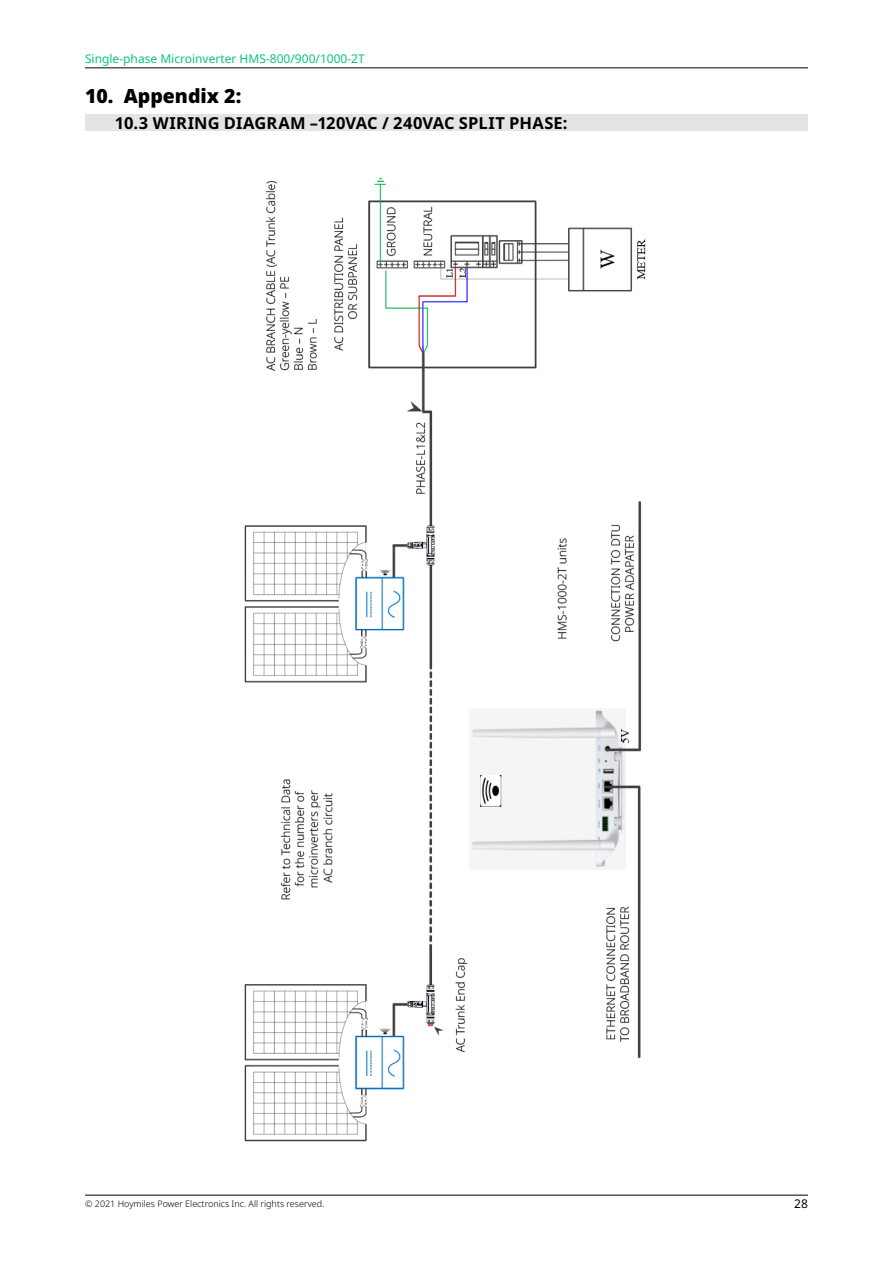
<style>
.page{position:relative;width:893px;height:1263px;background:#fff}
.page>*{position:absolute;margin:0;border:0;box-sizing:border-box;transform-origin:0 0}
.t1{font:900 19.5px "Noto Sans";color:#000}
.t2{font:700 16.5px "Noto Sans";letter-spacing:.01em;color:#000}
.t3{font:12px "Noto Sans";color:#0ac476}
.t4{font:12px "Noto Sans";color:#000}
.t5{font:300 9px "Noto Sans";color:#000}
</style>
<div class="page">
<hr style="left:85px;top:1195px;width:723px;height:1px;background:#000">
<hr style="left:85px;top:68px;width:723px;height:1px;background:#000">
<div style="left:85px;top:115px;width:723px;height:16px;background:#e4e4e4"></div>
<img style="left:244px;top:177px;width:402px;height:965px">
<h3 class="t3" style="left:85px;top:51px;width:281px">Single-phase Microinverter HMS-800/900/1000-2T</h3>
<h1 class="t1" style="left:85px;top:81px;width:158px">10. Appendix 2:</h1>
<h2 class="t2" style="left:115px;top:111px;width:454px">10.3 WIRING DIAGRAM –120VAC / 240VAC SPLIT PHASE:</h2>
<p class="t5" style="left:85px;top:1197px;width:241px">© 2021 Hoymiles Power Electronics Inc. All rights reserved.</p>
<h3 class="t4" style="left:794px;top:1195px;width:15px">28</h3>
</div>
